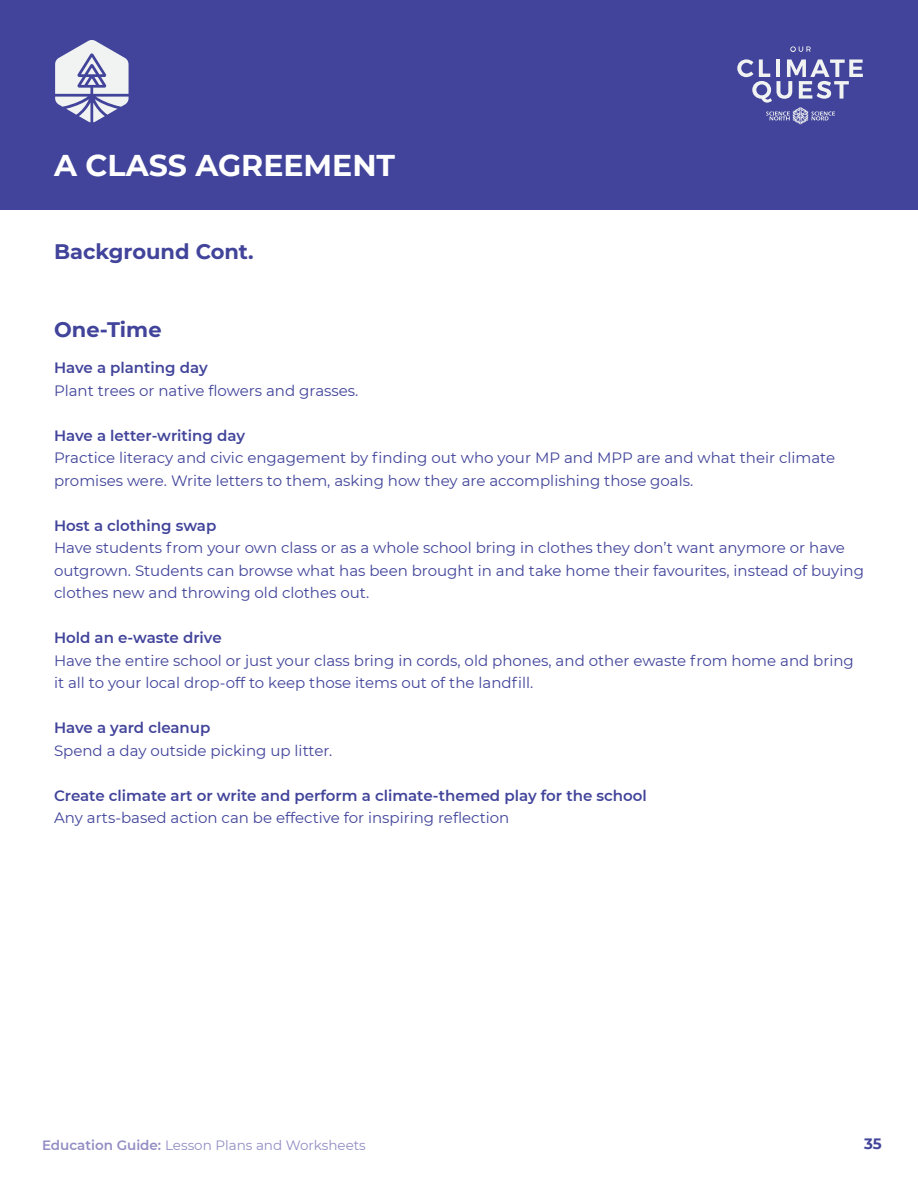
<style>
.page{position:relative;width:918px;height:1188px;background:#fff}
.page>*{position:absolute;margin:0;border:0;box-sizing:border-box;transform-origin:0 0}
.t1{font:700 30px "Montserrat";color:#fff}
.t2{font:700 21px "Montserrat";color:#41449a}
.t3{font:15px/22.5px "Montserrat";color:#41449a}
.t4{font:600 15px "Montserrat";color:#41449a}
.t5{font:700 15px "Montserrat";color:#41449a}
.t6{font:13.5px "Montserrat";color:#928dc3}
.s1{font-weight:600}
</style>
<div class="page">
<div style="left:0;top:0;width:918px;height:210px;background:#41449a"></div>
<svg style="left:790px;top:46px;width:21px;height:6px"></svg>
<svg style="left:737px;top:59px;width:126px;height:66px"></svg>
<svg style="left:55px;top:40px;width:74px;height:82px"></svg>
<h1 class="t1" style="left:54px;top:144px;width:343px">A CLASS AGREEMENT</h1>
<h2 class="t2" style="left:54px;top:236px;width:201px">Background Cont.</h2>
<h2 class="t2" style="left:54px;top:315px;width:109px">One-Time</h2>
<p class="t4" style="left:54px;top:357px;width:155px">Have a planting day</p>
<p class="t3" style="left:54px;top:379px;width:306px">Plant trees or native flowers and grasses.</p>
<p class="t4" style="left:54px;top:425px;width:193px">Have a letter-writing day</p>
<p class="t3" style="left:54px;top:446px;width:783px">Practice literacy and civic engagement by finding out who your MP and MPP are and what their climate promises were. Write letters to them, asking how they are accomplishing those goals.</p>
<p class="t4" style="left:54px;top:515px;width:164px">Host a clothing swap</p>
<p class="t3" style="left:54px;top:536px;width:811px">Have students from your own class or as a whole school bring in clothes they don’t want anymore or have outgrown. Students can browse what has been brought in and take home their favourites, instead of buying clothes new and throwing old clothes out.</p>
<p class="t4" style="left:54px;top:627px;width:169px">Hold an e-waste drive</p>
<p class="t3" style="left:54px;top:649px;width:801px">Have the entire school or just your class bring in cords, old phones, and other ewaste from home and bring it all to your local drop-off to keep those items out of the landfill.</p>
<p class="t4" style="left:54px;top:717px;width:158px">Have a yard cleanup</p>
<p class="t3" style="left:54px;top:739px;width:280px">Spend a day outside picking up litter.</p>
<p class="t4" style="left:54px;top:785px;width:594px">Create climate art or write and perform a climate-themed play for the school</p>
<p class="t3" style="left:54px;top:806px;width:457px">Any arts-based action can be effective for inspiring reflection</p>
<p class="t6" style="left:42px;top:1136px;width:325px"><span class="s1">Education Guide:</span> Lesson Plans and Worksheets</p>
<p class="t5" style="left:864px;top:1132px;width:19px">35</p>
</div>
